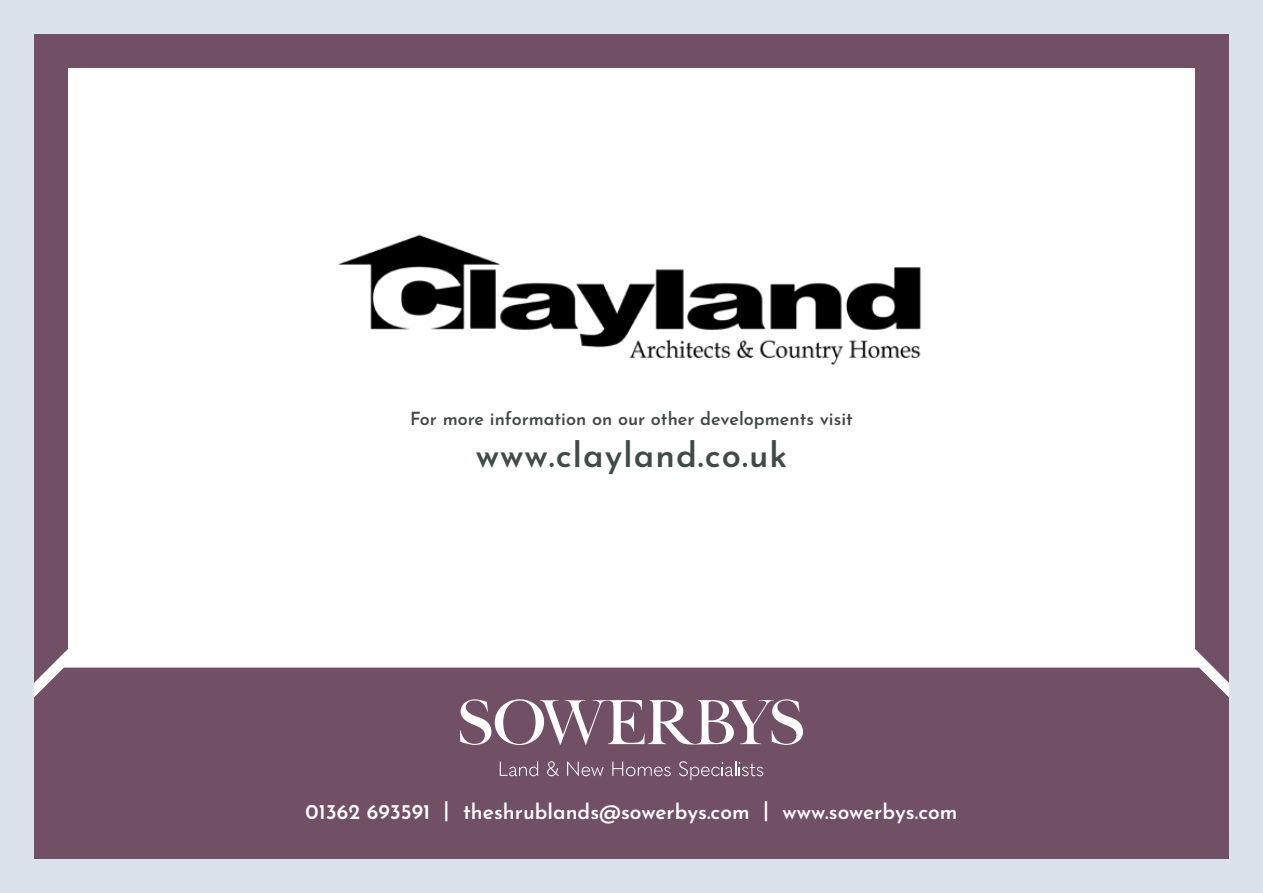
<style>
.page{position:relative;width:1263px;height:893px;background:#dbe2eb}
.page>*{position:absolute;margin:0;border:0;box-sizing:border-box;transform-origin:0 0}
.t1{font:600 34.5px "Josefin Sans";letter-spacing:.03em;color:#3e4b47}
.t2{font:600 21px "Josefin Sans";color:#fff}
.t3{font:600 18px "Josefin Sans";color:#3f4941}
</style>
<div class="page">
<div style="left:34px;top:34px;width:1195px;height:825px;background:#715065"></div>
<div style="left:68px;top:68px;width:1127px;height:757px;background:#fff"></div>
<svg style="left:49px;top:649px;width:1165px;height:19px"></svg>
<div style="left:34px;top:668px;width:1195px;height:157px;background:#715065"></div>
<img style="left:338px;top:234px;width:583px;height:131px">
<svg style="left:460px;top:699px;width:343px;height:46px"></svg>
<svg style="left:679px;top:761px;width:84px;height:19px;background:#896e7f"></svg>
<svg style="left:612px;top:762px;width:59px;height:14px"></svg>
<svg style="left:567px;top:762px;width:37px;height:14px"></svg>
<svg style="left:547px;top:761px;width:12px;height:15px"></svg>
<svg style="left:500px;top:761px;width:38px;height:15px"></svg>
<p class="t3" style="left:410px;top:403px;width:444px">For more information on our other developments visit</p>
<h1 class="t1" style="left:476px;top:425px;width:313px">www.clayland.co.uk</h1>
<p class="t2" style="left:306px;top:794px;width:653px">01362 693591 | theshrublands@sowerbys.com | www.sowerbys.com</p>
</div>
